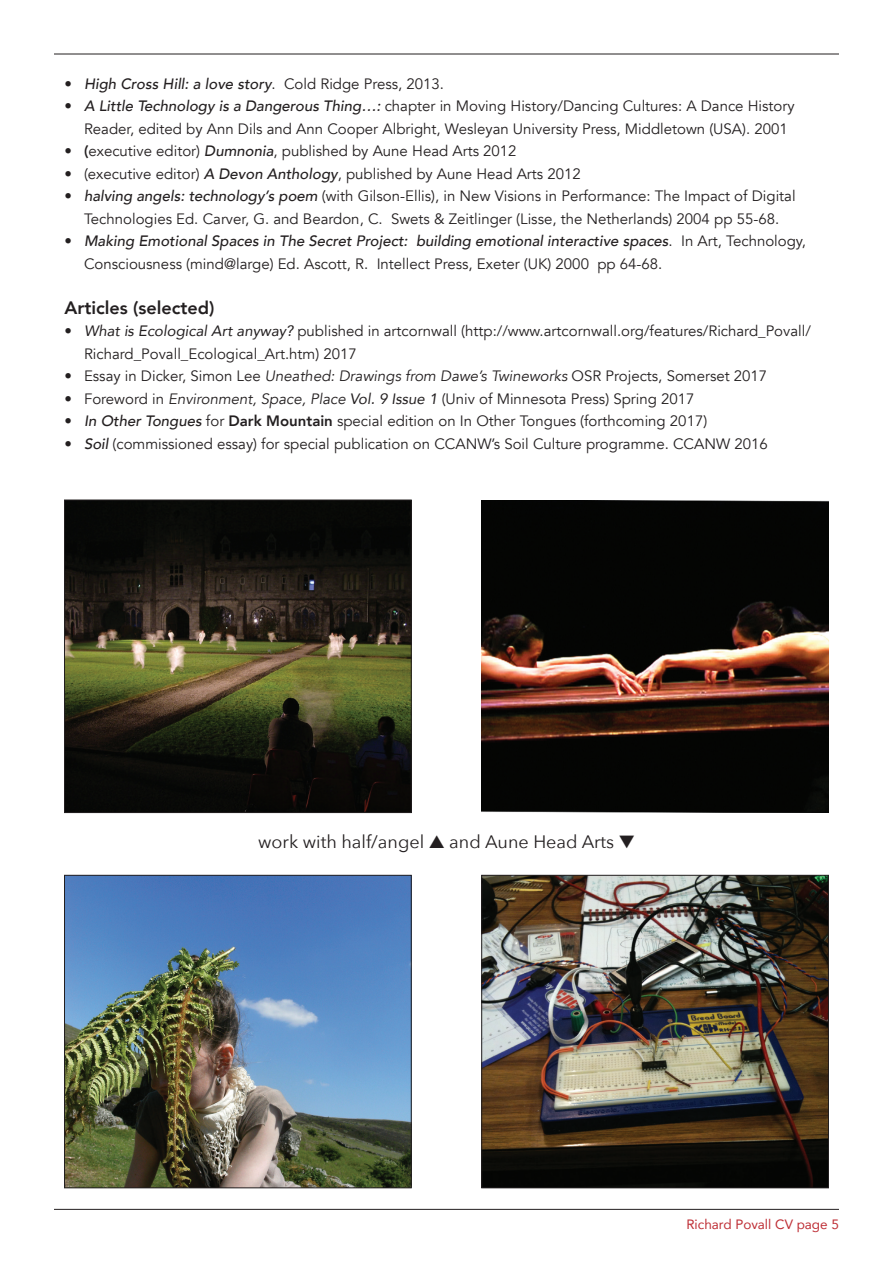
<style>
.page{position:relative;width:893px;height:1263px;background:#fff}
.page>*{position:absolute;margin:0;border:0;box-sizing:border-box;transform-origin:0 0}
.t1{font:18px "Avenir Next";color:#231f20}
.Sub-head{font:800 18px "Avenir";color:#231f20}
.simple_bullet{font:15px/22.5px "Avenir";color:#231f20}
.simple_bullet-2{font:italic 500 15px "Avenir";color:#231f20}
.t2{font:13.5px "Avenir";color:#be2e35}
.s1{font-weight:400;font-style:normal}
.s2{font-weight:500;font-style:italic}
.s3{font-weight:800}
.s4{font-style:italic}
</style>
<div class="page">
<hr style="left:54px;top:54px;width:785px;height:1px;background:#231f20">
<hr style="left:54px;top:1209px;width:785px;height:1px;background:#231f20">
<img style="left:66px;top:502px;width:344px;height:309px">
<div style="left:64px;top:500px;width:348px;height:313px;border:1px solid #231f20"></div>
<img style="left:482px;top:500px;width:346px;height:312px">
<img style="left:66px;top:877px;width:344px;height:309px">
<div style="left:64px;top:875px;width:348px;height:313px;border:1px solid #231f20"></div>
<img style="left:483px;top:877px;width:344px;height:309px">
<div style="left:481px;top:875px;width:348px;height:313px;border:1px solid #231f20"></div>
<p class="simple_bullet-2" style="left:64px;top:75px;width:381px"><span class="s1">•</span> High Cross Hill: a love story<span class="s1">. Cold Ridge Press, 2013.</span></p>
<p class="simple_bullet" style="left:84px;top:95px;width:712px;text-indent:-20px">• <span class="s2">A Little Technology is a Dangerous Thing…:</span> chapter in Moving History/Dancing Cultures: A Dance History<br>Reader, edited by Ann Dils and Ann Cooper Albright, Wesleyan University Press, Middletown (USA). 2001</p>
<p class="simple_bullet" style="left:64px;top:140px;width:454px"><span class="s3">• (</span>executive editor) <span class="s2">Dumnonia</span>, published by Aune Head Arts 2012</p>
<p class="simple_bullet" style="left:64px;top:163px;width:518px">• (executive editor) <span class="s2">A Devon Anthology</span>, published by Aune Head Arts 2012</p>
<p class="simple_bullet" style="left:64px;top:185px;width:733px;text-align:center"><span class="s3">•</span> <span class="s2">halving angels: technology’s poem</span> (with Gilson-Ellis), in New Visions in Performance: The Impact of Digital<br>Technologies Ed. Carver, G. and Beardon, C. Swets &amp; Zeitlinger (Lisse, the Netherlands) 2004 pp 55-68.</p>
<p class="simple_bullet" style="left:84px;top:230px;width:723px;text-indent:-20px">• <span class="s2">Making Emotional Spaces in The Secret Project: building emotional interactive spaces</span>. In Art, Technology,<br>Consciousness (mind@large) Ed. Ascott, R. Intellect Press, Exeter (UK) 2000 pp 64-68.</p>
<p class="Sub-head" style="left:64px;top:294px;width:152px">Articles (selected)</p>
<p class="simple_bullet" style="left:84px;top:320px;width:728px;text-indent:-20px">• <span class="s4">What is Ecological Art anyway?</span> published in artcornwall (http://www.artcornwall.org/features/Richard_Povall/<br>Richard_Povall_Ecological_Art.htm) 2017</p>
<p class="simple_bullet" style="left:64px;top:365px;width:704px">• Essay in Dicker, Simon Lee <span class="s4">Uneathed: Drawings from Dawe’s Twineworks</span> OSR Projects, Somerset 2017</p>
<p class="simple_bullet" style="left:64px;top:388px;width:631px">• Foreword in <span class="s4">Environment, Space, Place</span> <span class="s4">Vol. 9 Issue 1</span> (Univ of Minnesota Press) Spring 2017</p>
<p class="simple_bullet" style="left:64px;top:410px;width:644px">• <span class="s2">In Other Tongues</span> for <span class="s3">Dark Mountain</span> special edition on In Other Tongues (forthcoming 2017)</p>
<p class="simple_bullet" style="left:64px;top:433px;width:705px">• <span class="s2">Soil</span> (commissioned essay) for special publication on CCANW’s Soil Culture programme. CCANW 2016</p>
<p class="t1" style="left:258px;top:826px;width:378px">work with half/angel ▲ and Aune Head Arts ▼</p>
<p class="t2" style="left:686px;top:1214px;width:154px">Richard Povall CV page 5</p>
</div>
